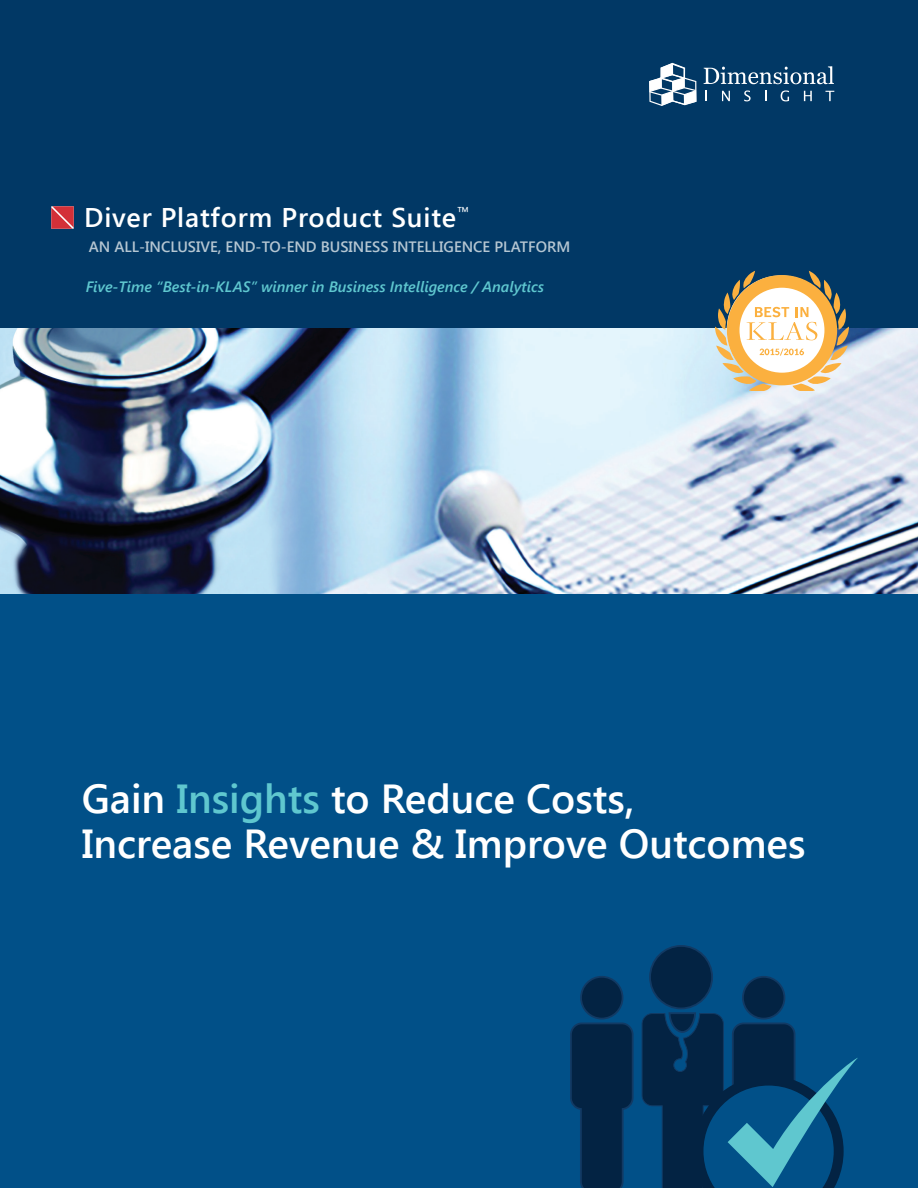
<style>
.page{position:relative;width:918px;height:1188px;background:#fff}
.page>*{position:absolute;margin:0;border:0;box-sizing:border-box;transform-origin:0 0}
.t1{font:600 40.5px/45px "Segoe UI";color:#fff}
.t2{font:600 27px "Segoe UI";letter-spacing:.03em;color:#fff}
.t3{font:italic 600 15px "Segoe UI";color:#5fc7cf}
.t4{font:600 15px "Segoe UI";color:#b5c6d2}
.s1{color:#5fc7cf}
</style>
<div class="page">
<div style="left:0;top:559px;width:918px;height:629px;background:#015088"></div>
<div style="left:0;top:0;width:918px;height:400px;background:#013865"></div>
<svg style="left:51px;top:206px;width:23px;height:23px"></svg>
<div style="left:581px;top:977px;width:42px;height:42px;background:#032343;border-radius:50%"></div>
<div style="left:580px;top:976px;width:43px;height:43px;border:2px solid #123a64;border-radius:50%"></div>
<div style="left:743px;top:977px;width:41px;height:42px;background:#032343;border-radius:50%"></div>
<div style="left:742px;top:976px;width:43px;height:44px;border:2px solid #123a64;border-radius:50%"></div>
<svg style="left:570px;top:1022px;width:64px;height:166px"></svg>
<div style="left:650px;top:946px;width:62px;height:62px;background:#032343;border-radius:50%"></div>
<div style="left:649px;top:945px;width:64px;height:64px;border:2px solid #123a64;border-radius:50%"></div>
<svg style="left:641px;top:1011px;width:217px;height:177px"></svg>
<img style="left:0;top:329px;width:918px;height:264px">
<svg style="left:715px;top:271px;width:134px;height:120px"></svg>
<svg style="left:649px;top:63px;width:47px;height:43px"></svg>
<svg style="left:704px;top:66px;width:130px;height:18px"></svg>
<svg style="left:722px;top:91px;width:8px;height:10px"></svg>
<svg style="left:744px;top:90px;width:7px;height:11px"></svg>
<svg style="left:781px;top:90px;width:8px;height:11px"></svg>
<svg style="left:804px;top:91px;width:8px;height:10px"></svg>
<svg style="left:825px;top:91px;width:9px;height:10px"></svg>
<h2 class="t2" style="left:84px;top:199px;width:386px">Diver Platform Product Suite<sup>™</sup></h2>
<p class="t4" style="left:89px;top:236px;width:483px">AN ALL-INCLUSIVE, END-TO-END BUSINESS INTELLIGENCE PLATFORM</p>
<p class="t3" style="left:86px;top:275px;width:460px">Five-Time “Best-in-KLAS” winner in Business Intelligence / Analytics</p>
<h1 class="t1" style="left:82px;top:774px;width:725px">Gain <span class="s1">Insights</span> to Reduce Costs,<br>Increase Revenue &amp; Improve Outcomes</h1>
</div>
